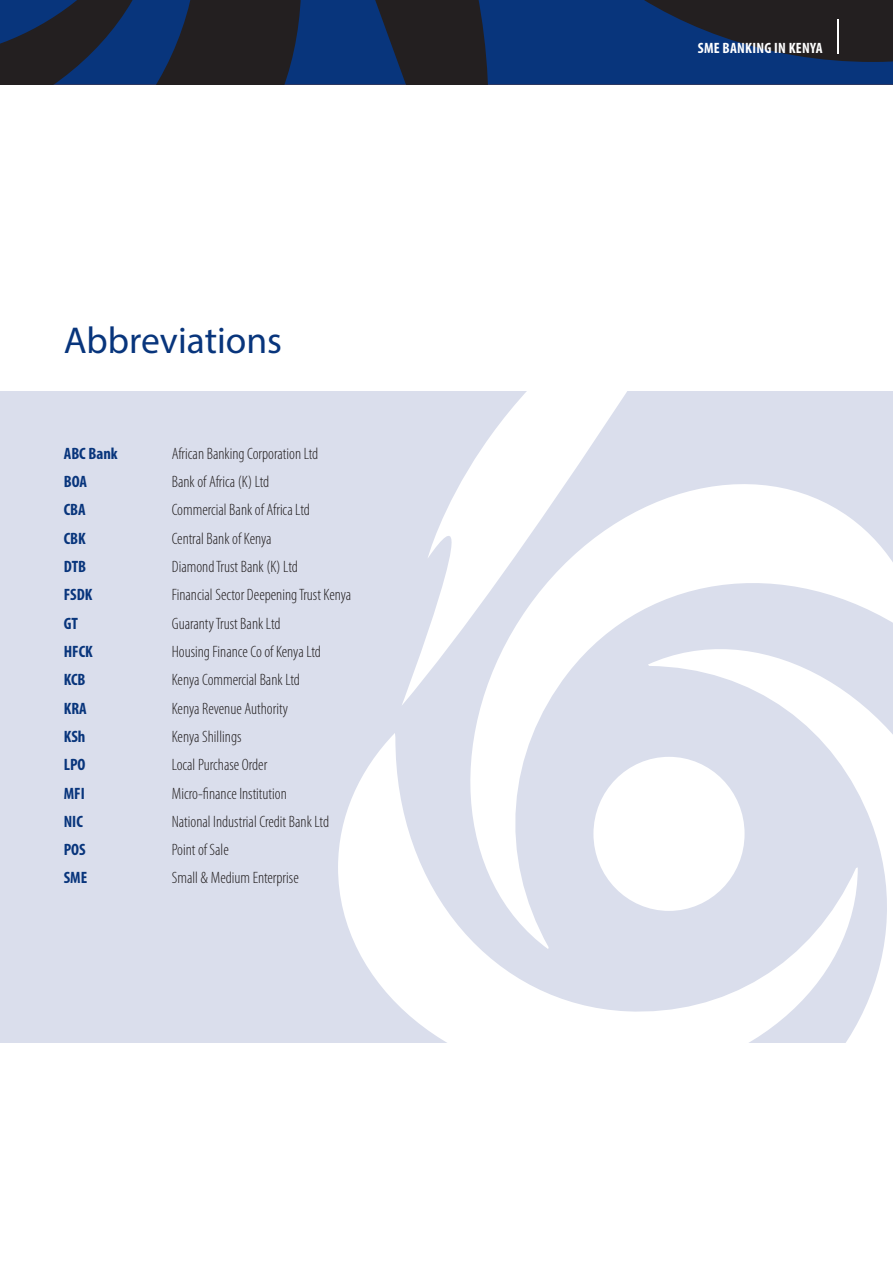
<style>
.page{position:relative;width:893px;height:1263px;background:#fff}
.page>*{position:absolute;margin:0;border:0;box-sizing:border-box;transform-origin:0 0}
.t1{font:37.5px "Myriad Pro";color:#08357c}
.t2{font:300 condensed 16.5px "Myriad Pro";color:#231f20}
.t3{font:700 condensed 16.5px "Myriad Pro";color:#08357c}
.t4{font:700 condensed 15px "Myriad Pro";letter-spacing:.02em;color:#fff}
</style>
<div class="page">
<div style="left:0;top:391px;width:893px;height:652px;background:#dadeec"></div>
<svg style="left:402px;top:391px;width:225px;height:314px"></svg>
<svg style="left:338px;top:733px;width:310px;height:310px;fill:#fff"></svg>
<svg style="left:444px;top:449px;width:449px;height:500px"></svg>
<svg style="left:648px;top:616px;width:245px;height:427px"></svg>
<svg style="left:0;top:0;width:893px;height:85px;background:#142a50"></svg>
<hr style="left:837px;top:20px;width:2px;height:34px;background:#fff">
<h1 class="t1" style="left:64px;top:317px;width:220px">Abbreviations</h1>
<p class="t3" style="left:64px;top:443px;width:55px">ABC Bank</p>
<p class="t2" style="left:172px;top:445px;width:148px">African Banking Corporation Ltd</p>
<p class="t3" style="left:64px;top:471px;width:25px">BOA</p>
<p class="t2" style="left:172px;top:473px;width:99px">Bank of Africa (K) Ltd</p>
<p class="t3" style="left:64px;top:500px;width:24px">CBA</p>
<p class="t2" style="left:172px;top:501px;width:140px">Commercial Bank of Africa Ltd</p>
<p class="t3" style="left:64px;top:528px;width:24px">CBK</p>
<p class="t2" style="left:172px;top:529px;width:101px">Central Bank of Kenya</p>
<p class="t3" style="left:64px;top:556px;width:24px">DTB</p>
<p class="t2" style="left:172px;top:558px;width:128px">Diamond Trust Bank (K) Ltd</p>
<p class="t3" style="left:64px;top:585px;width:30px">FSDK</p>
<p class="t2" style="left:172px;top:586px;width:181px">Financial Sector Deepening Trust Kenya</p>
<p class="t3" style="left:64px;top:613px;width:16px">GT</p>
<p class="t2" style="left:172px;top:614px;width:110px">Guaranty Trust Bank Ltd</p>
<p class="t3" style="left:64px;top:641px;width:31px">HFCK</p>
<p class="t2" style="left:172px;top:643px;width:151px">Housing Finance Co of Kenya Ltd</p>
<p class="t3" style="left:64px;top:669px;width:23px">KCB</p>
<p class="t2" style="left:172px;top:671px;width:130px">Kenya Commercial Bank Ltd</p>
<p class="t3" style="left:64px;top:698px;width:24px">KRA</p>
<p class="t2" style="left:172px;top:699px;width:118px">Kenya Revenue Authority</p>
<p class="t3" style="left:64px;top:726px;width:23px">KSh</p>
<p class="t2" style="left:172px;top:728px;width:71px">Kenya Shillings</p>
<p class="t3" style="left:64px;top:754px;width:23px">LPO</p>
<p class="t2" style="left:172px;top:756px;width:97px">Local Purchase Order</p>
<p class="t3" style="left:64px;top:783px;width:23px">MFI</p>
<p class="t2" style="left:172px;top:784px;width:117px">Micro-finance Institution</p>
<p class="t3" style="left:64px;top:811px;width:21px">NIC</p>
<p class="t2" style="left:172px;top:812px;width:159px">National Industrial Credit Bank Ltd</p>
<p class="t3" style="left:64px;top:839px;width:23px">POS</p>
<p class="t2" style="left:172px;top:841px;width:59px">Point of Sale</p>
<p class="t3" style="left:64px;top:867px;width:25px">SME</p>
<p class="t2" style="left:172px;top:869px;width:128px">Small &amp; Medium Enterprise</p>
<p class="t4" style="left:698px;top:39px;width:127px">SME BANKING IN KENYA</p>
</div>
